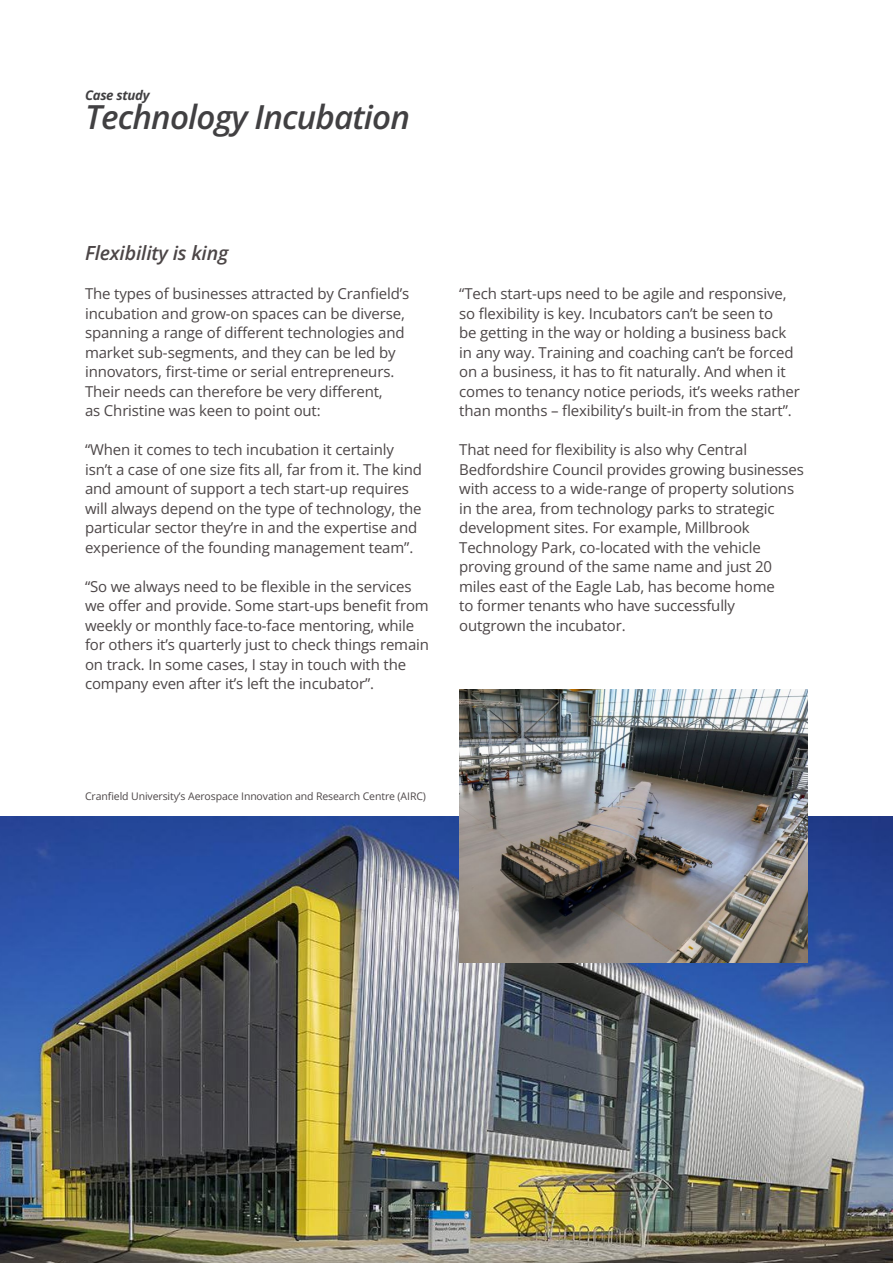
<style>
.page{position:relative;width:893px;height:1263px;background:#fff}
.page>*{position:absolute;margin:0;border:0;box-sizing:border-box;transform-origin:0 0}
.t1{font:italic 600 33.15px "Open Sans";letter-spacing:-.025em;color:#414042}
.CB___H2_page_subtitl{font:italic 600 19.5px "Open Sans";letter-spacing:-.01em;color:#4c4647}
.CB___Body_grey{font:15px/19.5px "Open Sans";letter-spacing:-.01em;color:#4c4647}
.t2{font:italic 700 13.2px "Open Sans";letter-spacing:-.025em;color:#414042}
.CB___Footnotes{font:10.5px "Open Sans";letter-spacing:-.01em;color:#4c4647}
</style>
<div class="page">
<img style="left:0;top:816px;width:893px;height:447px">
<img style="left:459px;top:689px;width:349px;height:273px">
<p class="t2" style="left:85px;top:86px;width:66px">Case study</p>
<h1 class="t1" style="left:85px;top:94px;width:326px">Technology Incubation</h1>
<p class="CB___H2_page_subtitl" style="left:85px;top:239px;width:145px">Flexibility is king</p>
<p class="CB___Body_grey" style="left:85px;top:284px;width:326px">The types of businesses attracted by Cranfield’s incubation and grow-on spaces can be diverse, spanning a range of different technologies and market sub-segments, and they can be led by innovators, first-time or serial entrepreneurs.<br>Their needs can therefore be very different,<br>as Christine was keen to point out:</p>
<p class="CB___Body_grey" style="left:85px;top:440px;width:338px">“When it comes to tech incubation it certainly isn’t a case of one size fits all, far from it. The kind and amount of support a tech start-up requires will always depend on the type of technology, the particular sector they’re in and the expertise and experience of the founding management team”.</p>
<p class="CB___Body_grey" style="left:85px;top:576px;width:346px">“So we always need to be flexible in the services we offer and provide. Some start-ups benefit from weekly or monthly face-to-face mentoring, while for others it’s quarterly just to check things remain on track. In some cases, I stay in touch with the company even after it’s left the incubator”.</p>
<p class="CB___Body_grey" style="left:459px;top:284px;width:342px">“Tech start-ups need to be agile and responsive, so flexibility is key. Incubators can’t be seen to<br>be getting in the way or holding a business back in any way. Training and coaching can’t be forced on a business, it has to fit naturally. And when it comes to tenancy notice periods, it’s weeks rather than months – flexibility’s built-in from the start”.</p>
<p class="CB___Body_grey" style="left:459px;top:440px;width:346px">That need for flexibility is also why Central Bedfordshire Council provides growing businesses with access to a wide-range of property solutions in the area, from technology parks to strategic development sites. For example, Millbrook Technology Park, co-located with the vehicle proving ground of the same name and just 20 miles east of the Eagle Lab, has become home<br>to former tenants who have successfully outgrown the incubator.</p>
<p class="CB___Footnotes" style="left:85px;top:789px;width:342px">Cranfield University’s Aerospace Innovation and Research Centre (AIRC)</p>
</div>
